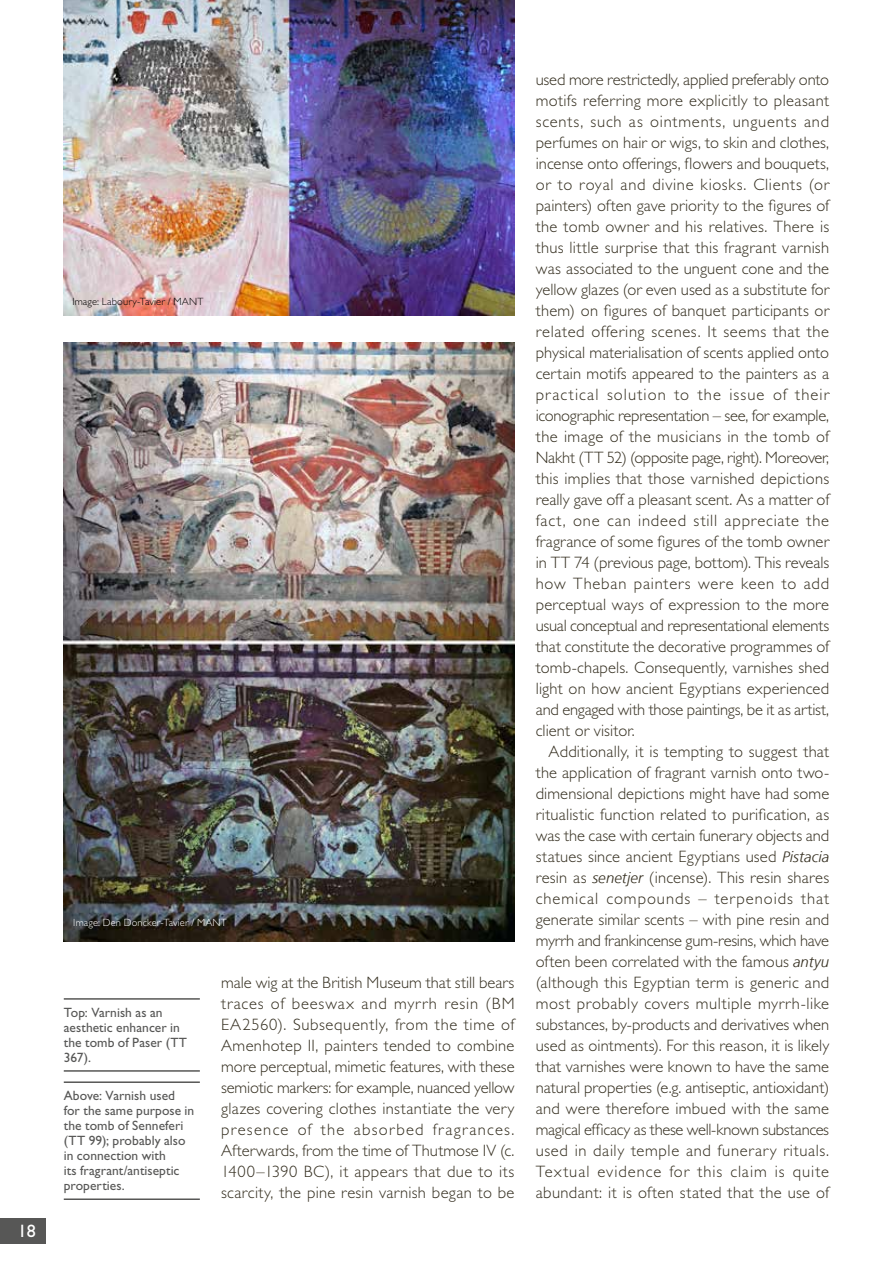
<style>
.page{position:relative;width:893px;height:1263px;background:#fff}
.page>*{position:absolute;margin:0;border:0;box-sizing:border-box;transform-origin:0 0}
.t1{font:18px "Gill Sans Std";color:#fff}
.t2{font:300 16.5px/21px "Gill Sans Std";letter-spacing:.02em;color:#342e1f;text-align:justify}
.t3{font:13.5px/15px "Gill Sans Std";letter-spacing:.005em;color:#575756}
.t4{font:300 10.5px "Gill Sans Std";letter-spacing:.015em;color:#fff}
.t5{font:300 10.5px "Gill Sans Std";letter-spacing:.015em;color:#000}
.s1{font-family:"Frutiger";font-style:italic;font-size:15px}
</style>
<div class="page">
<div style="left:0;top:1218px;width:45px;height:26px;background:#575756"></div>
<img style="left:64px;top:0;width:450px;height:315px">
<img style="left:64px;top:343px;width:450px;height:598px">
<hr style="left:64px;top:998px;width:136px;height:2px;background:#575756">
<hr style="left:64px;top:1070px;width:136px;height:2px;background:#575756">
<hr style="left:64px;top:1081px;width:136px;height:2px;background:#575756">
<hr style="left:64px;top:1198px;width:136px;height:2px;background:#575756">
<p class="t1" style="left:18px;top:1221px;width:20px">18</p>
<p class="t5" style="left:72px;top:295px;width:132px">Image: Laboury-Tavier / MANT</p>
<p class="t4" style="left:73px;top:916px;width:155px">Image: Den Doncker-Tavier / MANT</p>
<p class="t3" style="left:64px;top:1005px;width:125px">Top: Varnish as an aesthetic enhancer in the tomb of Paser (TT<br>367).</p>
<p class="t3" style="left:64px;top:1088px;width:132px">Above: Varnish used for the same purpose in the tomb of Senneferi (TT 99); probably also in connection with<br>its fragrant/antiseptic properties.</p>
<p class="t2" style="left:221px;top:972px;width:295px">male wig at the British Museum that still bears traces of beeswax and myrrh resin (BM EA2560). Subsequently, from the time of Amenhotep II, painters tended to combine more perceptual, mimetic features, with these semiotic markers: for example, nuanced yellow glazes covering clothes instantiate the very presence of the absorbed fragrances.<br>Afterwards, from the time of Thutmose IV (c.<br>1400–1390 BC), it appears that due to its scarcity, the pine resin varnish began to be</p>
<p class="t2" style="left:536px;top:69px;width:295px">used more restrictedly, applied preferably onto motifs referring more explicitly to pleasant scents, such as ointments, unguents and perfumes on hair or wigs, to skin and clothes, incense onto offerings, flowers and bouquets, or to royal and divine kiosks. Clients (or painters) often gave priority to the figures of the tomb owner and his relatives. There is thus little surprise that this fragrant varnish was associated to the unguent cone and the yellow glazes (or even used as a substitute for them) on figures of banquet participants or related offering scenes. It seems that the physical materialisation of scents applied onto certain motifs appeared to the painters as a practical solution to the issue of their iconographic representation – see, for example, the image of the musicians in the tomb of Nakht (TT 52) (opposite page, right). Moreover, this implies that those varnished depictions really gave off a pleasant scent. As a matter of fact, one can indeed still appreciate the fragrance of some figures of the tomb owner in TT 74 (previous page, bottom). This reveals how Theban painters were keen to add perceptual ways of expression to the more usual conceptual and representational elements that constitute the decorative programmes of tomb-chapels. Consequently, varnishes shed light on how ancient Egyptians experienced and engaged with those paintings, be it as artist, client or visitor.</p>
<p class="t2" style="left:536px;top:741px;width:295px;text-indent:13px">Additionally, it is tempting to suggest that the application of fragrant varnish onto two&shy;dimensional depictions might have had some ritualistic function related to purification, as was the case with certain funerary objects and statues since ancient Egyptians used <span class="s1">Pistacia </span>resin as <span class="s1">senetjer</span> (incense). This resin shares chemical compounds – terpenoids that generate similar scents – with pine resin and myrrh and frankincense gum-resins, which have often been correlated with the famous <span class="s1">antyu </span>(although this Egyptian term is generic and most probably covers multiple myrrh-like substances, by-products and derivatives when used as ointments). For this reason, it is likely that varnishes were known to have the same natural properties (e.g. antiseptic, antioxidant) and were therefore imbued with the same magical efficacy as these well-known substances used in daily temple and funerary rituals.<br>Textual evidence for this claim is quite abundant: it is often stated that the use of</p>
</div>
